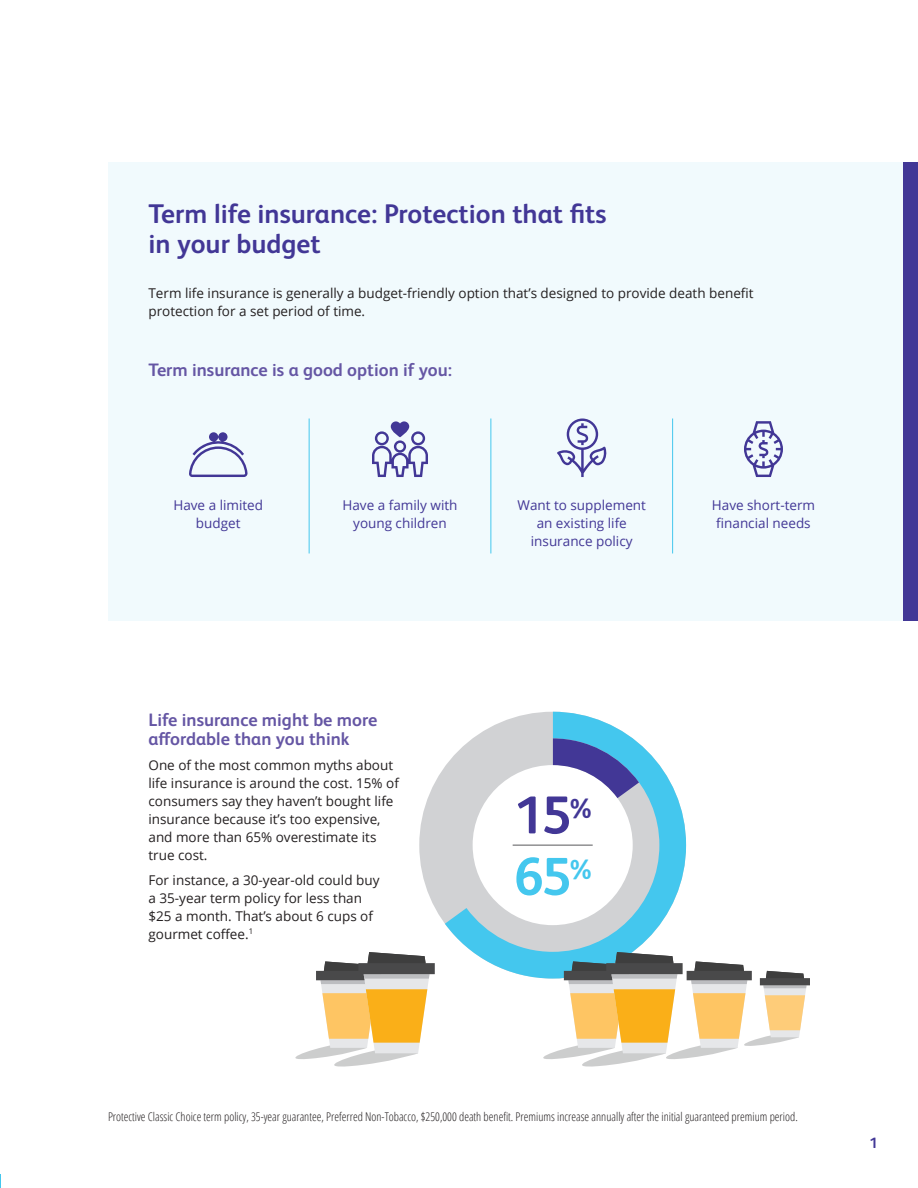
<style>
.page{position:relative;width:918px;height:1188px;background:#fff}
.page>*{position:absolute;margin:0;border:0;box-sizing:border-box;transform-origin:0 0}
.t1{font:700 53.4px/61.5px "FS Albert Pro";color:#423796}
.Section_Headline_No{font:700 27px/30px "FS Albert Pro";color:#423796}
.Section_Subhead{font:700 18px/19.5px "FS Albert Pro";color:#6556a4}
.t2{font:700 15px "FS Albert";color:#423796}
.Body_Copy{font:13.5px/18px "Open Sans";color:#231f20}
.Axis_Labels{font:13.5px/18px "Open Sans";color:#423796;text-align:center}
.Disclosures{font:300 12px "Open Sans Condensed";color:#231f20}
.s1{color:#44c7ee}
</style>
<div class="page">
<hr style="left:0;top:500px;width:1px;height:688px;background:#423796">
<svg style="left:0;top:1174px;width:1px;height:14px"></svg>
<div style="left:108px;top:162px;width:810px;height:459px;background:#f1fafd"></div>
<div style="left:904px;top:162px;width:14px;height:459px;background:#423796"></div>
<svg style="left:557px;top:419px;width:50px;height:58px"></svg>
<svg style="left:372px;top:421px;width:56px;height:56px"></svg>
<svg style="left:189px;top:432px;width:59px;height:45px"></svg>
<svg style="left:744px;top:421px;width:39px;height:56px"></svg>
<hr style="left:309px;top:418px;width:1px;height:135px;background:#44c7ee">
<hr style="left:491px;top:418px;width:1px;height:135px;background:#44c7ee">
<hr style="left:672px;top:418px;width:1px;height:135px;background:#44c7ee">
<svg style="left:419px;top:767px;width:26px;height:157px;fill:#d1d2d4"></svg>
<svg style="left:445px;top:712px;width:241px;height:267px"></svg>
<svg style="left:553px;top:738px;width:86px;height:60px"></svg>
<svg style="left:295px;top:952px;width:140px;height:115px"></svg>
<svg style="left:543px;top:952px;width:267px;height:115px"></svg>
<hr style="left:513px;top:845px;width:80px;height:1px;background:#57585a">
<p class="Section_Headline_No" style="left:148px;top:198px;width:460px">Term life insurance: Protection that fits in your budget</p>
<p class="Body_Copy" style="left:148px;top:284px;width:607px">Term life insurance is generally a budget-friendly option that’s designed to provide death benefit protection for a set period of time.</p>
<p class="Section_Subhead" style="left:148px;top:359px;width:305px">Term insurance is a good option if you:</p>
<p class="Axis_Labels" style="left:173px;top:496px;width:91px">Have a limited budget</p>
<p class="Axis_Labels" style="left:342px;top:496px;width:117px">Have a family with young children</p>
<p class="Axis_Labels" style="left:518px;top:496px;width:130px">Want to supplement an existing life insurance policy</p>
<p class="Axis_Labels" style="left:712px;top:496px;width:105px">Have short-term financial needs</p>
<p class="Section_Subhead" style="left:148px;top:709px;width:230px">Life insurance might be more affordable than you think</p>
<p class="Body_Copy" style="left:148px;top:756px;width:252px">One of the most common myths about life insurance is around the cost. 15% of consumers say they haven’t bought life insurance because it’s too expensive, and more than 65% overestimate its true cost.</p>
<p class="Body_Copy" style="left:148px;top:870px;width:232px">For instance, a 30-year-old could buy a 35-year term policy for less than $25 a month. That’s about 6 cups of gourmet coffee.<sup>1</sup></p>
<p class="t1" style="left:514px;top:782px;width:79px">15<sup>%<br></sup><span class="s1">65</span><sup>%</sup></p>
<p class="Disclosures" style="left:108px;top:1108px;width:691px">Protective Classic Choice term policy, 35-year guarantee, Preferred Non-Tobacco, $250,000 death benefit. Premiums increase annually after the initial guaranteed premium period.</p>
<p class="t2" style="left:869px;top:1132px;width:10px">1</p>
</div>
